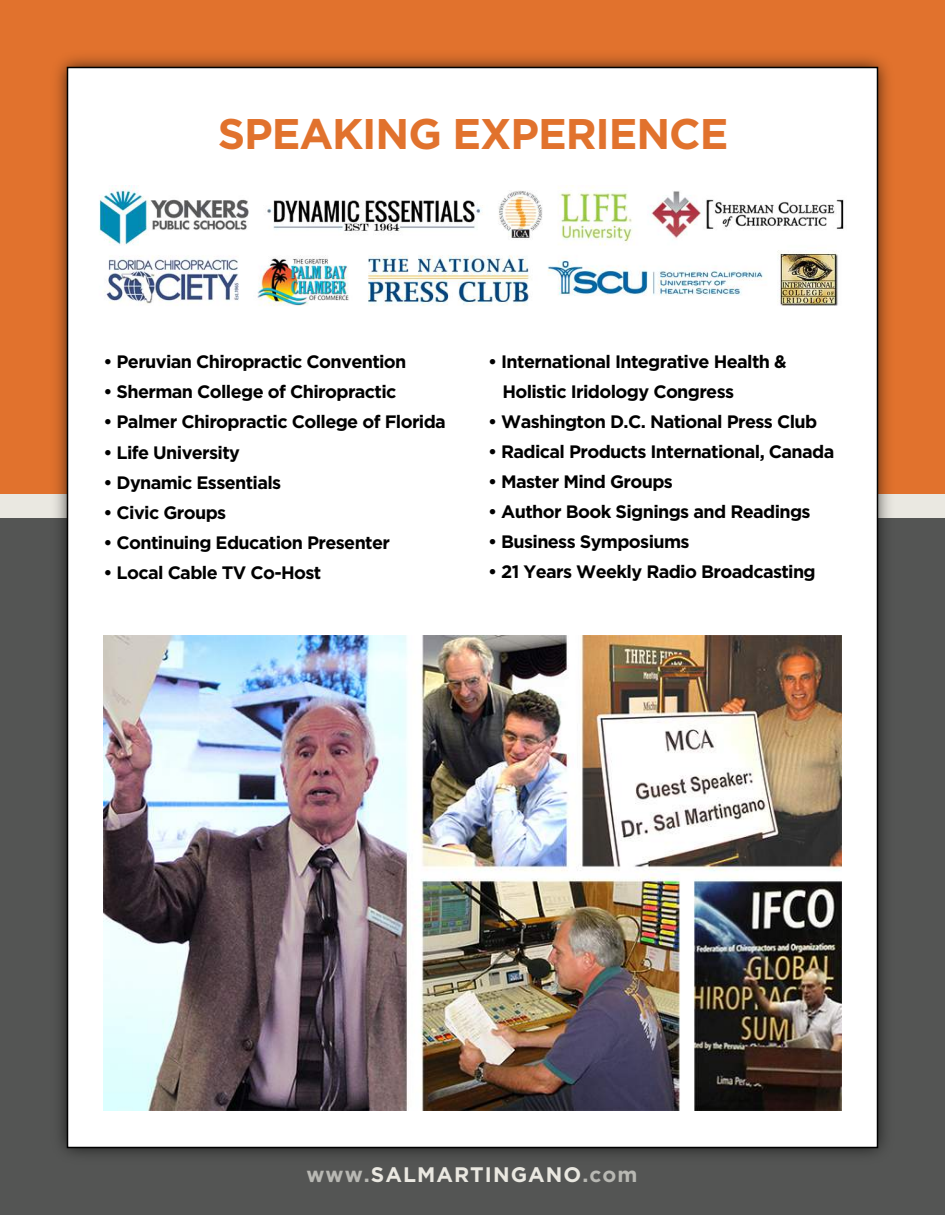
<style>
.page{position:relative;width:945px;height:1215px;background:#545554}
.page>*{position:absolute;margin:0;border:0;box-sizing:border-box;transform-origin:0 0}
.t1{font:700 42.75px "Gotham HTF";letter-spacing:-.025em;color:#e1722d}
.t2{font:700 21px "Gotham HTF";letter-spacing:.05em;color:#eae8e1}
.t3{font:700 18px/30px "Gotham HTF";letter-spacing:-.035em;color:#000}
.s1{color:#b8b8b3}
</style>
<div class="page">
<div style="left:0;top:0;width:945px;height:506px;background:#e1722d"></div>
<div style="left:0;top:494px;width:945px;height:24px;background:#eae8e1"></div>
<img style="left:56px;top:56px;width:833px;height:1099px">
<div style="left:68px;top:68px;width:810px;height:1080px;background:#fff"></div>
<img style="left:104px;top:635px;width:737px;height:476px">
<img style="left:99px;top:186px;width:745px;height:120px">
<h1 class="t1" style="left:218px;top:110px;width:512px">SPEAKING EXPERIENCE</h1>
<p class="t3" style="left:103px;top:347px;width:305px">• Peruvian Chiropractic Convention</p>
<p class="t3" style="left:103px;top:377px;width:295px">• Sherman College of Chiropractic</p>
<p class="t3" style="left:103px;top:407px;width:344px">• Palmer Chiropractic College of Florida</p>
<p class="t3" style="left:103px;top:437px;width:138px">• Life University</p>
<p class="t3" style="left:103px;top:467px;width:179px">• Dynamic Essentials</p>
<p class="t3" style="left:103px;top:497px;width:124px">• Civic Groups</p>
<p class="t3" style="left:103px;top:527px;width:288px">• Continuing Education Presenter</p>
<p class="t3" style="left:103px;top:557px;width:220px">• Local Cable TV Co-Host</p>
<p class="t3" style="left:502px;top:347px;width:286px;text-indent:-14px">• International Integrative Health &amp;<br>Holistic Iridology Congress</p>
<p class="t3" style="left:488px;top:407px;width:331px">• Washington D.C. National Press Club</p>
<p class="t3" style="left:488px;top:437px;width:348px">• Radical Products International, Canada</p>
<p class="t3" style="left:488px;top:467px;width:186px">• Master Mind Groups</p>
<p class="t3" style="left:488px;top:497px;width:324px">• Author Book Signings and Readings</p>
<p class="t3" style="left:488px;top:527px;width:203px">• Business Symposiums</p>
<p class="t3" style="left:488px;top:557px;width:329px">• 21 Years Weekly Radio Broadcasting</p>
<p class="t2" style="left:307px;top:1162px;width:332px"><span class="s1">www.</span>SALMARTINGANO<span class="s1">.com</span></p>
</div>
